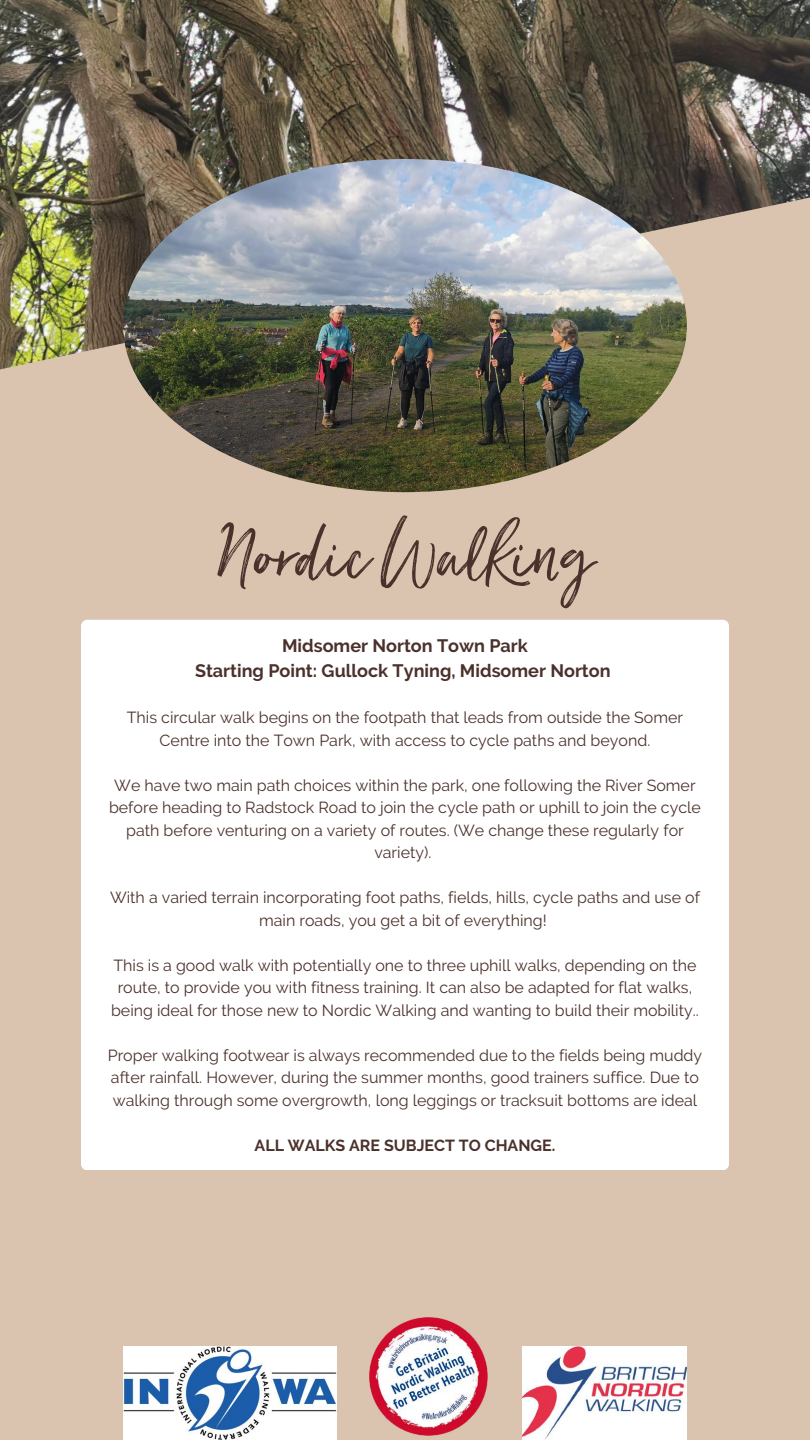
<style>
.page{position:relative;width:810px;height:1440px;background:#dac4b0}
.page>*{position:absolute;margin:0;border:0;box-sizing:border-box;transform-origin:0 0}
.t1{font:92.4px "Just Lovely Alt 1";color:#4b312b}
.t2{font:700 18px/25.5px "Raleway";color:#4b312b;text-align:center}
.t3{font:16px/22.5px "Raleway";color:#4b312b;text-align:center}
.t4{font:700 16px "Raleway";color:#4b312b}
</style>
<div class="page">
<img style="left:0;top:0;width:810px;height:387px">
<img style="left:123px;top:159px;width:564px;height:333px;border-radius:50%">
<div style="left:81px;top:620px;width:648px;height:550px;background:#fff;border-radius:6px"></div>
<img style="left:123px;top:1347px;width:213px;height:93px">
<img style="left:522px;top:1347px;width:165px;height:93px">
<img style="left:369px;top:1317px;width:119px;height:119px">
<h1 class="t1" style="left:217px;top:505px;width:377px">NordicWalking</h1>
<p class="t2" style="left:195px;top:633px;width:417px">Midsomer Norton Town Park<br>Starting Point: Gullock Tyning, Midsomer Norton</p>
<p class="t3" style="left:127px;top:706px;width:558px">This circular walk begins on the footpath that leads from outside the Somer<br>Centre into the Town Park, with access to cycle paths and beyond.</p>
<p class="t3" style="left:109px;top:774px;width:593px">We have two main path choices within the park, one following the River Somer before heading to Radstock Road to join the cycle path or uphill to join the cycle path before venturing on a variety of routes. (We change these regularly for variety).</p>
<p class="t3" style="left:110px;top:886px;width:591px">With a varied terrain incorporating foot paths, fields, hills, cycle paths and use of main roads, you get a bit of everything!</p>
<p class="t3" style="left:111px;top:954px;width:589px">This is a good walk with potentially one to three uphill walks, depending on the route, to provide you with fitness training. It can also be adapted for flat walks, being ideal for those new to Nordic Walking and wanting to build their mobility..</p>
<p class="t3" style="left:108px;top:1044px;width:596px;text-align:left">Proper walking footwear is always recommended due to the fields being muddy after rainfall. However, during the summer months, good trainers suffice. Due to walking through some overgrowth, long leggings or tracksuit bottoms are ideal</p>
<p class="t4" style="left:255px;top:1136px;width:302px">ALL WALKS ARE SUBJECT TO CHANGE.</p>
</div>
